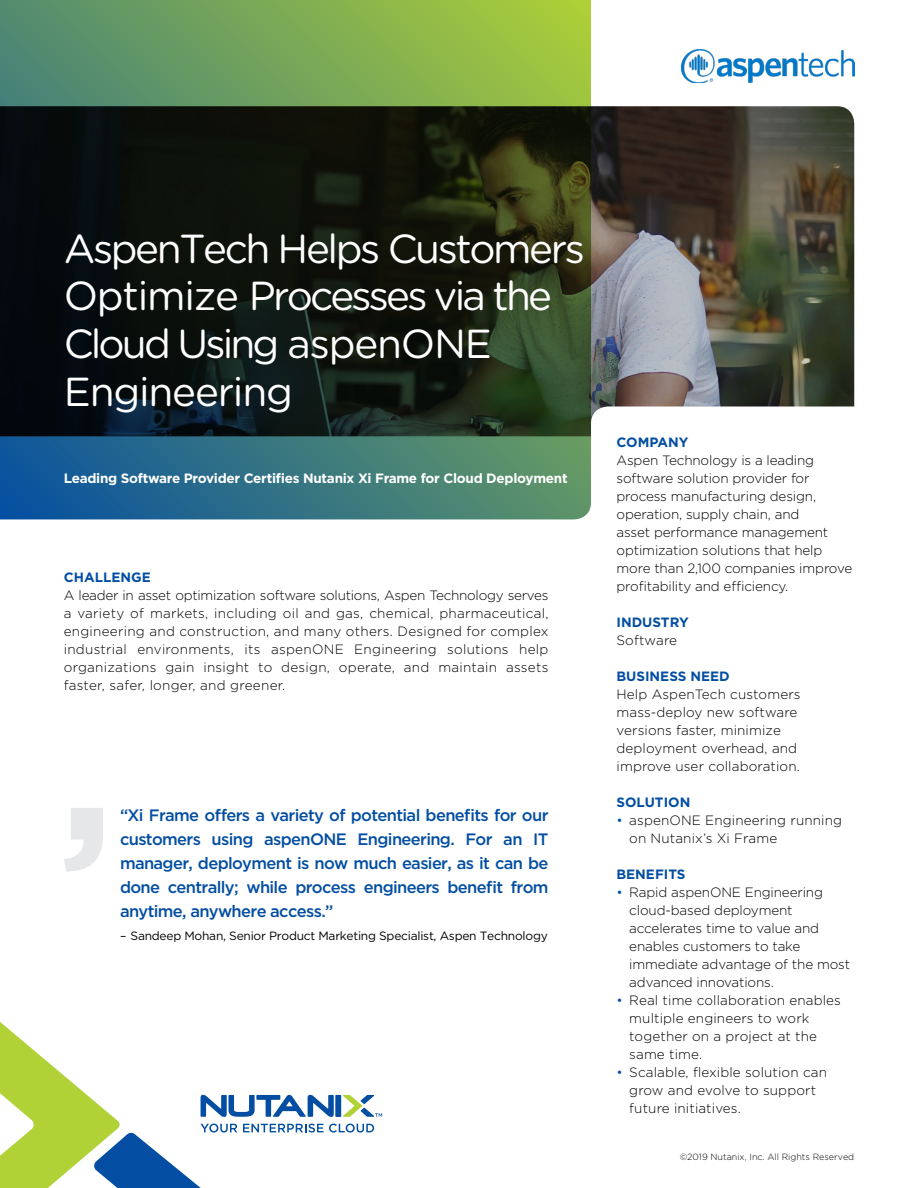
<style>
.page{position:relative;width:918px;height:1188px;background:#fff}
.page>*{position:absolute;margin:0;border:0;box-sizing:border-box;transform-origin:0 0}
.t1{font:40.5px/48px "Gotham Rounded";letter-spacing:-.06em;color:#fff}
.t2{font:500 16.5px/24px "Gotham";letter-spacing:-.04em;color:#034ea2;text-align:justify}
.t3{font:300 13.5px/18px "Gotham";letter-spacing:-.01em;color:#000}
.t4{font:300 13.5px/18px "Gotham";letter-spacing:.01em;color:#000}
.t5{font:700 13.5px "Gotham";letter-spacing:-.02em;color:#fff}
.t6{font:700 13.5px "Gotham";color:#034ea2}
.t7{font:12px "Gotham";letter-spacing:-.02em;color:#000}
.t8{font:300 9px "Gotham";color:#000}
.s1{color:#034ea2}
</style>
<div class="page">
<img style="left:680px;top:49px;width:174px;height:33px">
<img style="left:591px;top:106px;width:263px;height:301px">
<svg style="left:0;top:0;width:591px;height:519px;background:#2d4531"></svg>
<svg style="left:0;top:1022px;width:382px;height:166px"></svg>
<svg style="left:64px;top:808px;width:39px;height:64px"></svg>
<h1 class="t1" style="left:64px;top:222px;width:523px">AspenTech Helps Customers<br>Optimize Processes via the<br>Cloud Using aspenONE<br>Engineering</h1>
<p class="t5" style="left:64px;top:470px;width:505px">Leading Software Provider Certifies Nutanix Xi Frame for Cloud Deployment</p>
<p class="t6" style="left:64px;top:568px;width:88px">CHALLENGE</p>
<p class="t3" style="left:64px;top:585px;width:486px;text-align:justify">A leader in asset optimization software solutions, Aspen Technology serves a variety of markets, including oil and gas, chemical, pharmaceutical, engineering and construction, and many others. Designed for complex industrial environments, its aspenONE Engineering solutions help organizations gain insight to design, operate, and maintain assets faster, safer, longer, and greener.</p>
<p class="t2" style="left:120px;top:803px;width:430px">“Xi Frame offers a variety of potential benefits for our customers using aspenONE Engineering. For an IT manager, deployment is now much easier, as it can be done centrally; while process engineers benefit from anytime, anywhere access.”</p>
<p class="t7" style="left:120px;top:928px;width:429px">– Sandeep Mohan, Senior Product Marketing Specialist, Aspen Technology</p>
<p class="t6" style="left:617px;top:433px;width:73px">COMPANY</p>
<p class="t3" style="left:617px;top:451px;width:237px">Aspen Technology is a leading software solution provider for process manufacturing design, operation, supply chain, and<br>asset performance management optimization solutions that help more than 2,100 companies improve profitability and efficiency.</p>
<p class="t6" style="left:617px;top:613px;width:74px">INDUSTRY</p>
<p class="t4" style="left:617px;top:631px;width:62px">Software</p>
<p class="t6" style="left:617px;top:667px;width:115px">BUSINESS NEED</p>
<p class="t4" style="left:617px;top:685px;width:186px">Help AspenTech customers mass-deploy new software versions faster, minimize deployment overhead, and improve user collaboration.</p>
<p class="t6" style="left:617px;top:793px;width:75px">SOLUTION</p>
<p class="t4" style="left:629px;top:811px;width:214px;text-indent:-13px"><span class="s1">•</span> aspenONE Engineering running on Nutanix’s Xi Frame</p>
<p class="t6" style="left:617px;top:865px;width:71px">BENEFITS</p>
<p class="t3" style="left:629px;top:883px;width:222px;text-indent:-13px"><span class="s1">•</span> Rapid aspenONE Engineering cloud-based deployment accelerates time to value and enables customers to take immediate advantage of the most advanced innovations.</p>
<p class="t4" style="left:629px;top:991px;width:213px;text-indent:-13px"><span class="s1">•</span> Real time collaboration enables multiple engineers to work together on a project at the same time.</p>
<p class="t4" style="left:629px;top:1063px;width:199px;text-indent:-13px"><span class="s1">•</span> Scalable, flexible solution can grow and evolve to support future initiatives.</p>
<p class="t8" style="left:680px;top:1151px;width:176px">©2019 Nutanix, Inc. All Rights Reserved</p>
</div>
